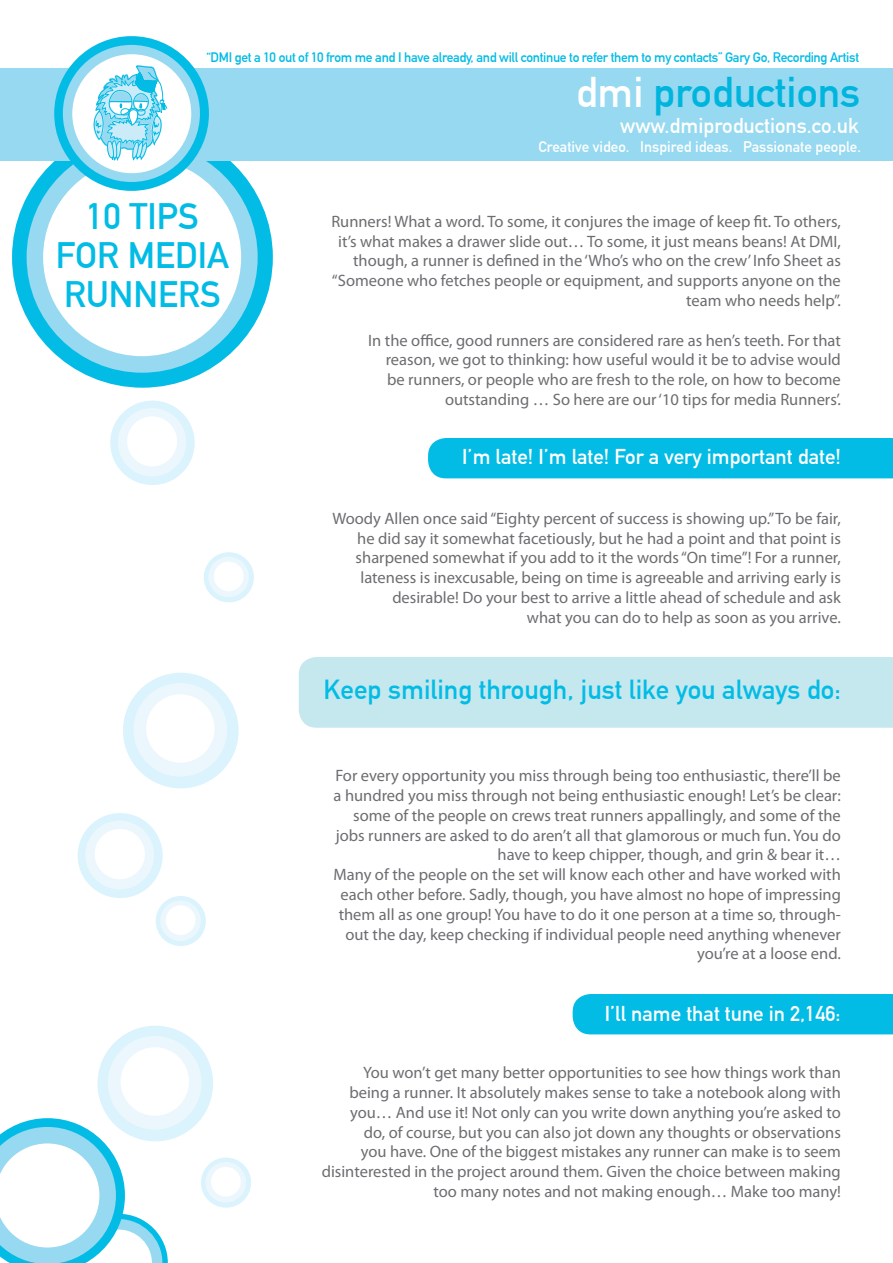
<style>
.page{position:relative;width:893px;height:1263px;background:#fff}
.page>*{position:absolute;margin:0;border:0;box-sizing:border-box;transform-origin:0 0}
.t1{font:42px "DIN Mittelschrift LT Alternate";color:#00b5dd}
.t2{font:36px "DIN Mittelschrift LT Alternate";color:#02bce5}
.t3{font:27px "DIN Mittelschrift LT Alternate";color:#02bce5}
.t4{font:21px "DIN Mittelschrift LT Alternate";color:#fff}
.t5{font:16.5px/19.8px "Myriad Pro";color:#6c6d70;text-align:right}
.t6{font:15px "DIN Mittelschrift LT Alternate";color:#fff}
.t7{font:13.5px "DIN Mittelschrift LT Alternate";letter-spacing:-.025em;color:#02bce5}
.s1{color:#fff}
</style>
<div class="page">
<div style="left:12px;top:127px;width:261px;height:261px;border:18px solid #02bce5;border-radius:50%"></div>
<div style="left:27px;top:142px;width:231px;height:231px;border:16px solid #96d9f0;border-radius:50%"></div>
<div style="left:0;top:69px;width:893px;height:92px;background:#96d9f0"></div>
<div style="left:54px;top:36px;width:155px;height:155px;border:18px solid #02bce5;border-radius:50%"></div>
<div style="left:63px;top:45px;width:137px;height:137px;border:16px solid #96d9f0;border-radius:50%"></div>
<div style="left:72px;top:54px;width:119px;height:119px;background:#fff;border-radius:50%"></div>
<svg style="left:93px;top:65px;width:75px;height:100px"></svg>
<div style="left:299px;top:657px;width:594px;height:71px;background:#c5e8ee"></div>
<div style="left:573px;top:994px;width:320px;height:40px;background:#02bce5"></div>
<div style="left:428px;top:438px;width:465px;height:40px;background:#02bce5"></div>
<svg style="left:0;top:1118px;width:168px;height:145px"></svg>
<div style="left:123px;top:673px;width:116px;height:115px;background:#daf3fc;border-radius:50%"></div>
<div style="left:133px;top:683px;width:94px;height:94px;background:#ebf7fd;border-radius:50%"></div>
<div style="left:146px;top:694px;width:69px;height:69px;background:#fff;border-radius:50%"></div>
<div style="left:156px;top:896px;width:50px;height:50px;background:#daf3fc;border-radius:50%"></div>
<div style="left:160px;top:900px;width:41px;height:41px;background:#ebf7fd;border-radius:50%"></div>
<div style="left:166px;top:905px;width:29px;height:30px;background:#fff;border-radius:50%"></div>
<svg style="left:201px;top:1157px;width:50px;height:51px"></svg>
<div style="left:205px;top:1162px;width:41px;height:40px;background:#ebf7fd;border-radius:50%"></div>
<div style="left:211px;top:1167px;width:30px;height:29px;background:#fff;border-radius:50%"></div>
<div style="left:97px;top:1026px;width:116px;height:115px;background:#daf3fc;border-radius:50%"></div>
<div style="left:108px;top:1036px;width:94px;height:93px;background:#ebf7fd;border-radius:50%"></div>
<div style="left:121px;top:1047px;width:68px;height:69px;background:#fff;border-radius:50%"></div>
<div style="left:110px;top:401px;width:85px;height:84px;background:#daf3fc;border-radius:50%"></div>
<div style="left:118px;top:408px;width:68px;height:68px;background:#ebf7fd;border-radius:50%"></div>
<div style="left:127px;top:416px;width:50px;height:50px;background:#fff;border-radius:50%"></div>
<div style="left:204px;top:552px;width:50px;height:50px;background:#daf3fc;border-radius:50%"></div>
<div style="left:208px;top:557px;width:41px;height:40px;background:#ebf7fd;border-radius:50%"></div>
<div style="left:214px;top:562px;width:30px;height:29px;background:#fff;border-radius:50%"></div>
<div style="left:78px;top:813px;width:85px;height:85px;background:#daf3fc;border-radius:50%"></div>
<div style="left:85px;top:820px;width:69px;height:69px;background:#ebf7fd;border-radius:50%"></div>
<div style="left:95px;top:829px;width:50px;height:50px;background:#fff;border-radius:50%"></div>
<p class="t7" style="left:206px;top:50px;width:654px">“DMI get a 10 out of 10 from me and I have already, and will continue to refer them to my contacts” Gary Go, Recording Artist</p>
<p class="t2" style="left:86px;top:195px;width:114px">10 TIps</p>
<p class="t2" style="left:56px;top:234px;width:175px">for media</p>
<p class="t2" style="left:64px;top:273px;width:158px">runners</p>
<p class="t1" style="left:576px;top:68px;width:286px"><span class="s1">dmi</span> productions</p>
<p class="t6" style="left:538px;top:138px;width:324px">Creative video. Inspired ideas. Passionate people.</p>
<p class="t4" style="left:620px;top:114px;width:240px">www.dmiproductions.co.uk</p>
<p class="t5" style="left:331px;top:211px;width:511px">Runners! What a word. To some, it conjures the image of keep fit. To others, it’s what makes a drawer slide out… To some, it just means beans! At DMI, though, a runner is defined in the ‘Who’s who on the crew’ Info Sheet as “Someone who fetches people or equipment, and supports anyone on the team who needs help”.</p>
<p class="t5" style="left:368px;top:330px;width:474px">In the office, good runners are considered rare as hen’s teeth. For that reason, we got to thinking: how useful would it be to advise would be runners, or people who are fresh to the role, on how to become outstanding … So here are our ‘10 tips for media Runners’.</p>
<p class="t4" style="left:462px;top:444px;width:380px">I’m late! I’m late! For a very important date!</p>
<p class="t5" style="left:356px;top:508px;width:487px;text-align:justify;text-indent:-23px">Woody Allen once said “Eighty percent of success is showing up.” To be fair, he did say it somewhat facetiously, but he had a point and that point is sharpened somewhat if you add to it the words “On time”! For a runner,</p>
<p class="t5" style="left:360px;top:567px;width:482px">lateness is inexcusable, being on time is agreeable and arriving early is</p>
<p class="t5" style="left:392px;top:587px;width:450px">desirable! Do your best to arrive a little ahead of schedule and ask</p>
<p class="t5" style="left:527px;top:607px;width:315px">what you can do to help as soon as you arrive.</p>
<p class="t3" style="left:324px;top:673px;width:519px">Keep smiling through, just like you always do:</p>
<p class="t5" style="left:334px;top:765px;width:509px">For every opportunity you miss through being too enthusiastic, there’ll be a hundred you miss through not being enthusiastic enough! Let’s be clear: some of the people on crews treat runners appallingly, and some of the jobs runners are asked to do aren’t all that glamorous or much fun. You do have to keep chipper, though, and grin &amp; bear it…</p>
<p class="t5" style="left:333px;top:864px;width:509px">Many of the people on the set will know each other and have worked with each other before. Sadly, though, you have almost no hope of impressing them all as one group! You have to do it one person at a time so, through&shy;out the day, keep checking if individual people need anything whenever you’re at a loose end.</p>
<p class="t4" style="left:605px;top:1001px;width:237px">I’ll name that tune in 2,146:</p>
<p class="t5" style="left:322px;top:1062px;width:521px">You won’t get many better opportunities to see how things work than being a runner. It absolutely makes sense to take a notebook along with you… And use it! Not only can you write down anything you’re asked to<br>do, of course, but you can also jot down any thoughts or observations<br>you have. One of the biggest mistakes any runner can make is to seem disinterested in the project around them. Given the choice between making too many notes and not making enough… Make too many!</p>
</div>
